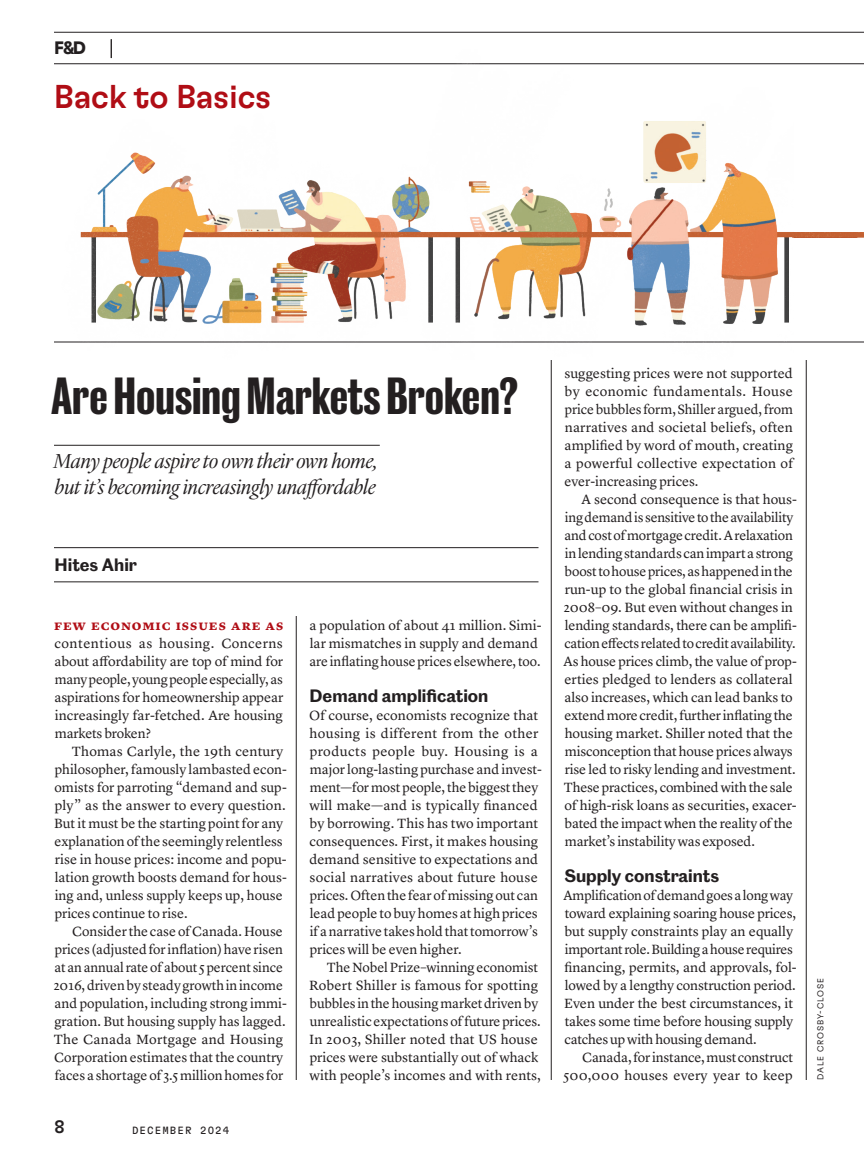
<style>
.page{position:relative;width:864px;height:1161px;background:#fff}
.page>*{position:absolute;margin:0;border:0;box-sizing:border-box;transform-origin:0 0}
.t1{font:700 48px "Caslon Doric Condensed";color:#231f20}
.t2{font:500 33px "GT Flexa";letter-spacing:-.01em;color:#b00d15}
.t3{font:italic 300 21px/26.2px "Lyon Display";color:#231f20}
.t4{font:700 18px "GT Flexa";color:#231f20}
.t5{font:500 18px "GT Flexa";color:#231f20}
.t6{font:600 16.5px "Caslon Doric";color:#231f20}
.t7{font:13.8px/18px "Lyon Text";color:#231f20}
.t8{font:700 13.8px "Lyon Text";letter-spacing:.065em;color:#b00d15}
.t9{font:10.5px "GT Flexa Mono";letter-spacing:.1em;color:#231f20}
.t10{font:300 8.7px "GT Flexa";letter-spacing:.1em;color:#231f20}
</style>
<div class="page">
<hr style="left:54px;top:32px;width:810px;height:1px;background:#231f20">
<hr style="left:54px;top:63px;width:810px;height:1px;background:#231f20">
<hr style="left:551px;top:360px;width:1px;height:720px;background:#231f20">
<hr style="left:296px;top:616px;width:1px;height:464px;background:#231f20">
<hr style="left:54px;top:342px;width:810px;height:1px;background:#231f20">
<hr style="left:806px;top:360px;width:1px;height:720px;background:#231f20">
<hr style="left:54px;top:547px;width:484px;height:1px;background:#231f20">
<hr style="left:54px;top:582px;width:484px;height:1px;background:#231f20">
<hr style="left:54px;top:445px;width:326px;height:1px;background:#231f20">
<img style="left:54px;top:31px;width:739px;height:312px">
<img style="left:792px;top:232px;width:72px;height:6px">
<h3 class="t4" style="left:54px;top:37px;width:33px">F&amp;D</h3>
<h2 class="t2" style="left:54px;top:76px;width:219px">Back to Basics</h2>
<h1 class="t1" style="left:51px;top:362px;width:468px">Are Housing Markets Broken?</h1>
<h3 class="t3" style="left:54px;top:447px;width:326px">Many people aspire to own their own home, but it’s becoming increasingly unaffordable</h3>
<p class="t6" style="left:55px;top:552px;width:84px">Hites Ahir</p>
<p class="t8" style="left:54px;top:615px;width:231px">few economic issues are as</p>
<p class="t7" style="left:54px;top:633px;width:230px;text-align:justify">contentious as housing. Concerns about affordability are top of mind for many people, young people especially, as aspirations for homeownership appear increasingly far-fetched. Are housing markets broken?</p>
<p class="t7" style="left:54px;top:741px;width:234px;text-indent:18px">Thomas Carlyle, the 19th century philosopher, famously lambasted econ&shy;omists for parroting “demand and sup&shy;ply” as the answer to every question.<br>But it must be the starting point for any explanation of the seemingly relentless rise in house prices: income and popu&shy;lation growth boosts demand for hous&shy;ing and, unless supply keeps up, house prices continue to rise.</p>
<p class="t7" style="left:54px;top:921px;width:235px;text-indent:19px">Consider the case of Canada. House prices (adjusted for inflation) have risen at an annual rate of about 5 percent since 2016, driven by steady growth in income and population, including strong immi&shy;gration. But housing supply has lagged.<br>The Canada Mortgage and Housing Corporation estimates that the country faces a shortage of 3.5 million homes for</p>
<h3 class="t5" style="left:55px;top:1116px;width:12px">8</h3>
<p class="t9" style="left:132px;top:1124px;width:99px">DECEMBER 2024</p>
<p class="t7" style="left:310px;top:615px;width:234px">a population of about 41 million. Simi&shy;lar mismatches in supply and demand are inflating house prices elsewhere, too.</p>
<p class="t6" style="left:310px;top:683px;width:180px">Demand amplification</p>
<p class="t7" style="left:309px;top:705px;width:234px">Of course, economists recognize that housing is different from the other products people buy. Housing is a major long-lasting purchase and invest&shy;ment—for most people, the biggest they will make—and is typically financed by borrowing. This has two important consequences. First, it makes housing demand sensitive to expectations and social narratives about future house prices. Often the fear of missing out can lead people to buy homes at high prices if a narrative takes hold that tomorrow’s prices will be even higher.</p>
<p class="t7" style="left:309px;top:957px;width:233px;text-indent:18px">The Nobel Prize–winning economist Robert Shiller is famous for spotting bubbles in the housing market driven by unrealistic expectations of future prices.<br>In 2003, Shiller noted that US house prices were substantially out of whack with people’s incomes and with rents,</p>
<p class="t7" style="left:564px;top:363px;width:230px;text-align:justify">suggesting prices were not supported by economic fundamentals. House price bubbles form, Shiller argued, from narratives and societal beliefs, often amplified by word of mouth, creating a powerful collective expectation of ever-increasing prices.</p>
<p class="t7" style="left:564px;top:489px;width:235px;text-indent:18px">A second consequence is that hous&shy;ing demand is sensitive to the availability and cost of mortgage credit. A relaxation in lending standards can impart a strong boost to house prices, as happened in the run-up to the global financial crisis in 2008–09. But even without changes in lending standards, there can be amplifi&shy;cation effects related to credit availability.<br>As house prices climb, the value of prop&shy;erties pledged to lenders as collateral also increases, which can lead banks to extend more credit, further inflating the housing market. Shiller noted that the misconception that house prices always rise led to risky lending and investment.<br>These practices, combined with the sale of high-risk loans as securities, exacer&shy;bated the impact when the reality of the market’s instability was exposed.</p>
<p class="t6" style="left:564px;top:863px;width:156px">Supply constraints</p>
<p class="t7" style="left:564px;top:885px;width:235px">Amplification of demand goes a long way toward explaining soaring house prices, but supply constraints play an equally important role. Building a house requires financing, permits, and approvals, fol&shy;lowed by a lengthy construction period.<br>Even under the best circumstances, it takes some time before housing supply catches up with housing demand.</p>
<p class="t7" style="left:564px;top:1047px;width:231px;text-align:right">Canada, for instance, must construct<br>500,000 houses every year to keep</p>
<p class="t10" style="left:815px;top:1080px;width:103px;rotate:-90deg">DALE CROSBY-CLOSE</p>
</div>
